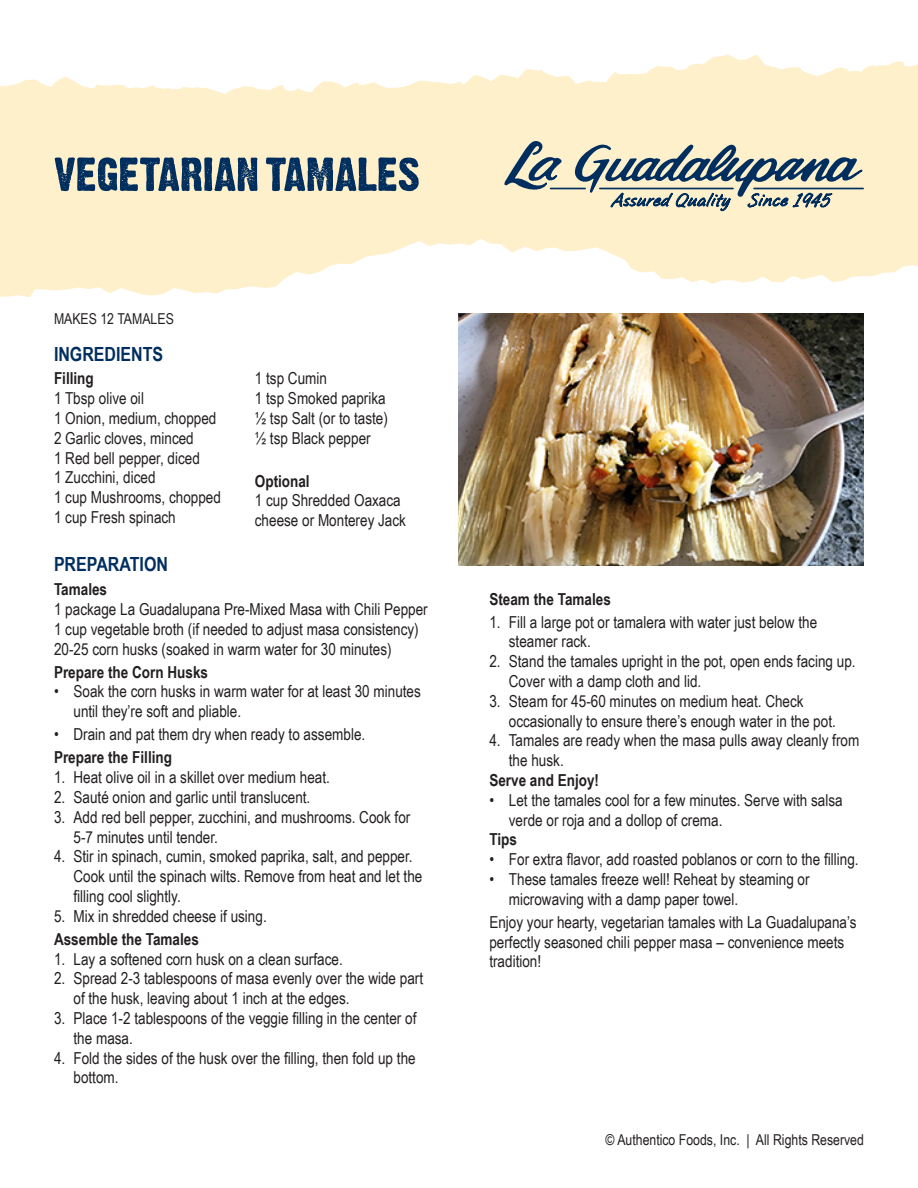
<style>
.page{position:relative;width:918px;height:1188px;background:#fff}
.page>*{position:absolute;margin:0;border:0;box-sizing:border-box;transform-origin:0 0}
.SUB_TITLE{font:700 19.5px "Arial Narrow";color:#002e5e}
.BOLD_TEXT{font:16.5px/19.8px "Arial Narrow";color:#231f20}
.Body_Ingredients{font:16.5px/19.8px "Arial Narrow";color:#231f20}
.BODY{font:16.5px/19.8px "Arial Narrow";color:#231f20}
.BOLD_TEXT-2{font:700 16.5px "Arial Narrow";color:#231f20}
.BODY-2{font:700 16.5px "Arial Narrow";color:#231f20}
.SERVES{font:15px "Arial Narrow";color:#231f20}
.s1{font-weight:700}
</style>
<div class="page">
<svg style="left:0;top:208px;width:918px;height:89px;fill:#fff0cc"></svg>
<svg style="left:0;top:54px;width:918px;height:154px;fill:#fff0cc"></svg>
<hr style="left:551px;top:188px;width:34px;height:1px;background:#002e5e">
<svg style="left:501px;top:139px;width:63px;height:53px"></svg>
<svg style="left:571px;top:141px;width:293px;height:74px"></svg>
<svg style="left:55px;top:157px;width:364px;height:34px"></svg>
<img style="left:458px;top:313px;width:406px;height:252px">
<p class="SERVES" style="left:54px;top:308px;width:121px">MAKES 12 TAMALES</p>
<p class="SUB_TITLE" style="left:54px;top:340px;width:111px">INGREDIENTS</p>
<p class="BODY-2" style="left:54px;top:366px;width:41px">Filling</p>
<p class="BODY" style="left:54px;top:388px;width:92px">1 Tbsp olive oil</p>
<p class="BODY" style="left:54px;top:408px;width:164px">1 Onion, medium, chopped</p>
<p class="BODY" style="left:54px;top:427px;width:141px">2 Garlic cloves, minced</p>
<p class="BODY" style="left:54px;top:447px;width:147px">1 Red bell pepper, diced</p>
<p class="BODY" style="left:54px;top:467px;width:103px">1 Zucchini, diced</p>
<p class="BODY" style="left:54px;top:487px;width:168px">1 cup Mushrooms, chopped</p>
<p class="BODY" style="left:54px;top:507px;width:123px">1 cup Fresh spinach</p>
<p class="SUB_TITLE" style="left:54px;top:550px;width:116px">PREPARATION</p>
<p class="BODY" style="left:255px;top:368px;width:74px">1 tsp Cumin</p>
<p class="BODY" style="left:255px;top:388px;width:132px">1 tsp Smoked paprika</p>
<p class="BODY" style="left:255px;top:408px;width:135px">½ tsp Salt (or to taste)</p>
<p class="BODY" style="left:255px;top:427px;width:117px">½ tsp Black pepper</p>
<p class="BODY" style="left:255px;top:470px;width:153px"><span class="s1">Optional<br></span>1 cup Shredded Oaxaca cheese or Monterey Jack</p>
<p class="BODY-2" style="left:54px;top:577px;width:55px">Tamales</p>
<p class="Body_Ingredients" style="left:54px;top:599px;width:375px">1 package La Guadalupana Pre-Mixed Masa with Chili Pepper</p>
<p class="Body_Ingredients" style="left:54px;top:618px;width:366px">1 cup vegetable broth (if needed to adjust masa consistency)</p>
<p class="Body_Ingredients" style="left:54px;top:638px;width:339px">20-25 corn husks (soaked in warm water for 30 minutes)</p>
<p class="BOLD_TEXT-2" style="left:54px;top:659px;width:156px">Prepare the Corn Husks</p>
<p class="BOLD_TEXT" style="left:74px;top:681px;width:349px;text-indent:-20px">• Soak the corn husks in warm water for at least 30 minutes until they’re soft and pliable.</p>
<p class="BOLD_TEXT" style="left:54px;top:724px;width:313px">• Drain and pat them dry when ready to assemble.</p>
<p class="BOLD_TEXT-2" style="left:54px;top:745px;width:120px">Prepare the Filling</p>
<p class="BOLD_TEXT" style="left:54px;top:767px;width:277px">1. Heat olive oil in a skillet over medium heat.</p>
<p class="BOLD_TEXT" style="left:54px;top:787px;width:258px">2. Sauté onion and garlic until translucent.</p>
<p class="BOLD_TEXT" style="left:74px;top:806px;width:338px;text-indent:-20px">3. Add red bell pepper, zucchini, and mushrooms. Cook for<br>5-7 minutes until tender.</p>
<p class="BOLD_TEXT" style="left:74px;top:846px;width:350px;text-indent:-20px">4. Stir in spinach, cumin, smoked paprika, salt, and pepper.<br>Cook until the spinach wilts. Remove from heat and let the filling cool slightly.</p>
<p class="BOLD_TEXT" style="left:54px;top:905px;width:214px">5. Mix in shredded cheese if using.</p>
<p class="BOLD_TEXT-2" style="left:54px;top:926px;width:146px">Assemble the Tamales</p>
<p class="BOLD_TEXT" style="left:54px;top:948px;width:290px">1. Lay a softened corn husk on a clean surface.</p>
<p class="BOLD_TEXT" style="left:74px;top:968px;width:351px;text-indent:-20px">2. Spread 2-3 tablespoons of masa evenly over the wide part of the husk, leaving about 1 inch at the edges.</p>
<p class="BOLD_TEXT" style="left:74px;top:1008px;width:344px;text-indent:-20px">3. Place 1-2 tablespoons of the veggie filling in the center of the masa.</p>
<p class="BOLD_TEXT" style="left:74px;top:1047px;width:344px;text-indent:-20px">4. Fold the sides of the husk over the filling, then fold up the bottom.</p>
<p class="BOLD_TEXT-2" style="left:489px;top:586px;width:123px">Steam the Tamales</p>
<p class="BOLD_TEXT" style="left:509px;top:611px;width:310px;text-indent:-20px">1. Fill a large pot or tamalera with water just below the steamer rack.</p>
<p class="BOLD_TEXT" style="left:509px;top:651px;width:348px;text-indent:-20px">2. Stand the tamales upright in the pot, open ends facing up.<br>Cover with a damp cloth and lid.</p>
<p class="BOLD_TEXT" style="left:509px;top:690px;width:328px;text-indent:-20px">3. Steam for 45-60 minutes on medium heat. Check occasionally to ensure there’s enough water in the pot.</p>
<p class="BOLD_TEXT" style="left:509px;top:730px;width:352px;text-indent:-20px">4. Tamales are ready when the masa pulls away cleanly from the husk.</p>
<p class="BOLD_TEXT-2" style="left:489px;top:768px;width:111px">Serve and Enjoy!</p>
<p class="BOLD_TEXT" style="left:509px;top:789px;width:335px;text-indent:-20px">• Let the tamales cool for a few minutes. Serve with salsa verde or roja and a dollop of crema.</p>
<p class="BODY-2" style="left:489px;top:827px;width:29px">Tips</p>
<p class="Body_Ingredients" style="left:489px;top:849px;width:371px">• For extra flavor, add roasted poblanos or corn to the filling.</p>
<p class="Body_Ingredients" style="left:509px;top:869px;width:302px;text-indent:-20px">• These tamales freeze well! Reheat by steaming or microwaving with a damp paper towel.</p>
<p class="Body_Ingredients" style="left:489px;top:911px;width:369px">Enjoy your hearty, vegetarian tamales with La Guadalupana’s perfectly seasoned chili pepper masa – convenience meets tradition!</p>
<p class="SERVES" style="left:606px;top:1129px;width:260px">© Authentico Foods, Inc. | All Rights Reserved</p>
</div>
